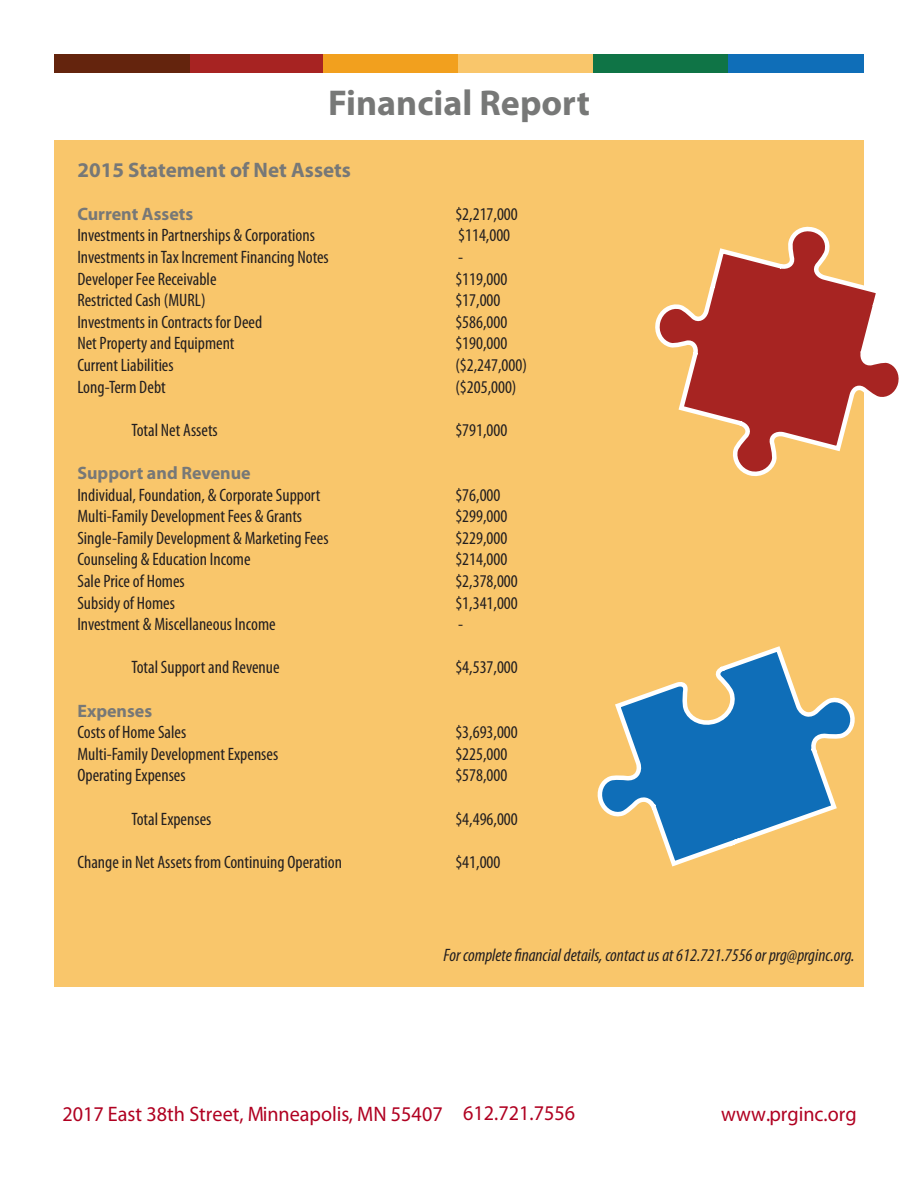
<style>
.page{position:relative;width:918px;height:1188px;background:#fff}
.page>*{position:absolute;margin:0;border:0;box-sizing:border-box;transform-origin:0 0}
.t1{font:700 36px "Myriad Pro";color:#777877}
.t2{font:21px "Myriad Pro";color:#b00021;scale:.96 1}
.t3{font:700 21px "Myriad Pro";color:#777877}
.t4{font:condensed 18px "Myriad Pro";color:#231f20}
.t5{font:italic condensed 18px "Myriad Pro";color:#231f20}
.t6{font:700 18px "Myriad Pro";color:#777877}
</style>
<div class="page">
<div style="left:188px;top:54px;width:135px;height:18px;background:#a72322"></div>
<div style="left:54px;top:54px;width:135px;height:18px;background:#64240d"></div>
<div style="left:323px;top:54px;width:135px;height:18px;background:#f2a01e"></div>
<div style="left:458px;top:54px;width:136px;height:18px;background:#f9c66b"></div>
<div style="left:594px;top:54px;width:135px;height:18px;background:#0f7446"></div>
<div style="left:729px;top:54px;width:135px;height:18px;background:#0f6eb8"></div>
<div style="left:54px;top:140px;width:810px;height:846px;background:#f9c66b"></div>
<svg style="left:655px;top:226px;width:244px;height:251px"></svg>
<svg style="left:597px;top:646px;width:258px;height:221px"></svg>
<h1 class="t1" style="left:328px;top:83px;width:263px">Financial Report</h1>
<p class="t3" style="left:77px;top:158px;width:275px">2015 Statement of Net Assets</p>
<p class="t6" style="left:77px;top:204px;width:117px">Current Assets</p>
<p class="t4" style="left:455px;top:203px;width:64px">$2,217,000</p>
<p class="t4" style="left:77px;top:225px;width:239px">Investments in Partnerships &amp; Corporations</p>
<p class="t4" style="left:458px;top:225px;width:54px">$114,000</p>
<p class="t4" style="left:77px;top:246px;width:253px">Investments in Tax Increment Financing Notes</p>
<p class="t4" style="left:458px;top:246px;width:7px">-</p>
<p class="t4" style="left:77px;top:268px;width:141px">Developer Fee Receivable</p>
<p class="t4" style="left:455px;top:268px;width:54px">$119,000</p>
<p class="t4" style="left:77px;top:289px;width:130px">Restricted Cash (MURL)</p>
<p class="t4" style="left:455px;top:289px;width:47px">$17,000</p>
<p class="t4" style="left:77px;top:311px;width:186px">Investments in Contracts for Deed</p>
<p class="t4" style="left:455px;top:311px;width:54px">$586,000</p>
<p class="t4" style="left:77px;top:333px;width:159px">Net Property and Equipment</p>
<p class="t4" style="left:455px;top:333px;width:54px">$190,000</p>
<p class="t4" style="left:77px;top:354px;width:98px">Current Liabilities</p>
<p class="t4" style="left:455px;top:354px;width:73px">($2,247,000)</p>
<p class="t4" style="left:77px;top:376px;width:90px">Long-Term Debt</p>
<p class="t4" style="left:455px;top:376px;width:63px">($205,000)</p>
<p class="t4" style="left:131px;top:419px;width:88px">Total Net Assets</p>
<p class="t4" style="left:455px;top:419px;width:54px">$791,000</p>
<p class="t6" style="left:77px;top:463px;width:175px">Support and Revenue</p>
<p class="t4" style="left:77px;top:484px;width:245px">Individual, Foundation, &amp; Corporate Support</p>
<p class="t4" style="left:455px;top:484px;width:47px">$76,000</p>
<p class="t4" style="left:77px;top:505px;width:226px">Multi-Family Development Fees &amp; Grants</p>
<p class="t4" style="left:455px;top:505px;width:54px">$299,000</p>
<p class="t4" style="left:77px;top:527px;width:253px">Single-Family Development &amp; Marketing Fees</p>
<p class="t4" style="left:455px;top:527px;width:54px">$229,000</p>
<p class="t4" style="left:77px;top:549px;width:175px">Counseling &amp; Education Income</p>
<p class="t4" style="left:455px;top:549px;width:54px">$214,000</p>
<p class="t4" style="left:77px;top:570px;width:109px">Sale Price of Homes</p>
<p class="t4" style="left:455px;top:570px;width:64px">$2,378,000</p>
<p class="t4" style="left:77px;top:592px;width:99px">Subsidy of Homes</p>
<p class="t4" style="left:455px;top:592px;width:64px">$1,341,000</p>
<p class="t4" style="left:77px;top:613px;width:200px">Investment &amp; Miscellaneous Income</p>
<p class="t4" style="left:458px;top:613px;width:7px">-</p>
<p class="t4" style="left:131px;top:657px;width:150px">Total Support and Revenue</p>
<p class="t4" style="left:455px;top:657px;width:64px">$4,537,000</p>
<p class="t6" style="left:77px;top:700px;width:76px">Expenses</p>
<p class="t4" style="left:77px;top:721px;width:110px">Costs of Home Sales</p>
<p class="t4" style="left:455px;top:721px;width:64px">$3,693,000</p>
<p class="t4" style="left:77px;top:743px;width:202px">Multi-Family Development Expenses</p>
<p class="t4" style="left:455px;top:743px;width:54px">$225,000</p>
<p class="t4" style="left:77px;top:765px;width:110px">Operating Expenses</p>
<p class="t4" style="left:455px;top:765px;width:54px">$578,000</p>
<p class="t4" style="left:131px;top:808px;width:82px">Total Expenses</p>
<p class="t4" style="left:455px;top:808px;width:64px">$4,496,000</p>
<p class="t4" style="left:77px;top:851px;width:266px">Change in Net Assets from Continuing Operation</p>
<p class="t4" style="left:455px;top:851px;width:47px">$41,000</p>
<p class="t5" style="left:444px;top:945px;width:413px">For complete financial details, contact us at 612.721.7556 or prg@prginc.org.</p>
<p class="t2" style="left:62px;top:1102px;width:536px">2017 East 38th Street, Minneapolis, MN 55407 612.721.7556</p>
<p class="t2" style="left:721px;top:1102px;width:143px">www.prginc.org</p>
</div>
